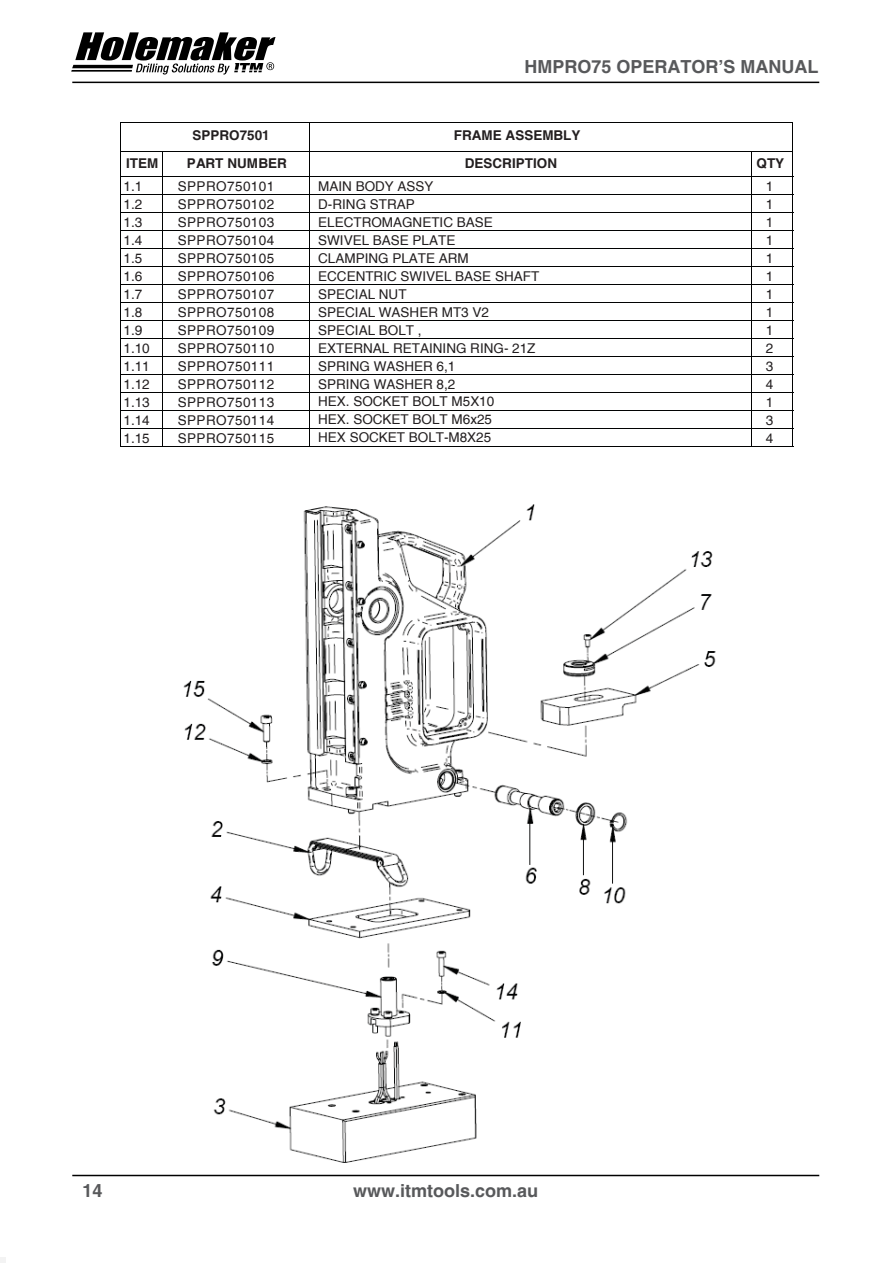
<style>
.page{position:relative;width:893px;height:1263px;background:#fff}
.page>*{position:absolute;margin:0;border:0;box-sizing:border-box;transform-origin:0 0}
.t1{font:700 18px "Helvetica";color:#58595b}
.t2{font:700 18px "Helvetica";color:#58595b}
.t3{font:13.5px/18px "Helvetica";color:#231f20;text-align:justify}
.t4{font:700 13.5px "Helvetica";color:#231f20}
</style>
<div class="page">
<hr style="left:72px;top:82px;width:747px;height:1px;background:#000">
<hr style="left:72px;top:1175px;width:747px;height:1px;background:#000">
<svg style="left:71px;top:32px;width:205px;height:43px"></svg>
<svg style="left:0;top:1257px;width:6px;height:6px"></svg>
<hr style="left:120px;top:122px;width:673px;height:1px;background:#010202">
<hr style="left:120px;top:152px;width:260px;height:1px;background:#010202">
<hr style="left:380px;top:152px;width:413px;height:1px;background:#010202">
<hr style="left:309px;top:123px;width:1px;height:54px;background:#010202">
<hr style="left:120px;top:177px;width:631px;height:1px;background:#010202">
<hr style="left:751px;top:177px;width:42px;height:1px;background:#010202">
<hr style="left:120px;top:194px;width:631px;height:1px;background:#010202">
<hr style="left:751px;top:194px;width:42px;height:1px;background:#010202">
<hr style="left:120px;top:213px;width:631px;height:1px;background:#010202">
<hr style="left:751px;top:213px;width:42px;height:1px;background:#010202">
<hr style="left:120px;top:230px;width:631px;height:1px;background:#010202">
<hr style="left:751px;top:230px;width:42px;height:1px;background:#010202">
<hr style="left:120px;top:248px;width:631px;height:1px;background:#010202">
<hr style="left:751px;top:248px;width:42px;height:1px;background:#010202">
<hr style="left:120px;top:266px;width:631px;height:1px;background:#010202">
<hr style="left:751px;top:266px;width:42px;height:1px;background:#010202">
<hr style="left:120px;top:284px;width:631px;height:1px;background:#010202">
<hr style="left:751px;top:284px;width:42px;height:1px;background:#010202">
<hr style="left:120px;top:302px;width:631px;height:1px;background:#010202">
<hr style="left:751px;top:302px;width:42px;height:1px;background:#010202">
<hr style="left:120px;top:320px;width:631px;height:1px;background:#010202">
<hr style="left:751px;top:320px;width:42px;height:1px;background:#010202">
<hr style="left:120px;top:338px;width:631px;height:1px;background:#010202">
<hr style="left:751px;top:338px;width:42px;height:1px;background:#010202">
<hr style="left:120px;top:356px;width:631px;height:1px;background:#010202">
<hr style="left:751px;top:356px;width:42px;height:1px;background:#010202">
<hr style="left:120px;top:374px;width:631px;height:1px;background:#010202">
<hr style="left:751px;top:374px;width:42px;height:1px;background:#010202">
<hr style="left:120px;top:392px;width:631px;height:1px;background:#010202">
<hr style="left:751px;top:392px;width:42px;height:1px;background:#010202">
<hr style="left:120px;top:410px;width:631px;height:1px;background:#010202">
<hr style="left:751px;top:410px;width:42px;height:1px;background:#010202">
<hr style="left:120px;top:428px;width:631px;height:1px;background:#010202">
<hr style="left:751px;top:428px;width:42px;height:1px;background:#010202">
<svg style="left:120px;top:123px;width:1px;height:323px"></svg>
<svg style="left:162px;top:153px;width:1px;height:293px"></svg>
<svg style="left:309px;top:178px;width:1px;height:268px"></svg>
<svg style="left:751px;top:153px;width:1px;height:293px"></svg>
<svg style="left:793px;top:176px;width:1px;height:253px"></svg>
<hr style="left:120px;top:446px;width:631px;height:1px;background:#010202">
<hr style="left:751px;top:446px;width:42px;height:1px;background:#010202">
<img style="left:183px;top:504px;width:533px;height:659px">
<h1 class="t1" style="left:524px;top:55px;width:296px">HMPRO75 OPERATOR’S MANUAL</h1>
<p class="t4" style="left:193px;top:127px;width:79px">SPPRO7501</p>
<p class="t4" style="left:454px;top:127px;width:128px">FRAME ASSEMBLY</p>
<p class="t4" style="left:126px;top:155px;width:34px">ITEM</p>
<p class="t4" style="left:187px;top:155px;width:102px">PART NUMBER</p>
<p class="t4" style="left:465px;top:155px;width:94px">DESCRIPTION</p>
<p class="t4" style="left:757px;top:155px;width:29px">QTY</p>
<p class="t3" style="left:178px;top:177px;width:98px">SPPRO750101<br>SPPRO750102<br>SPPRO750103<br>SPPRO750104<br>SPPRO750105<br>SPPRO750106<br>SPPRO750107<br>SPPRO750108<br>SPPRO750109<br>SPPRO750110<br>SPPRO750111<br>SPPRO750112<br>SPPRO750113<br>SPPRO750114<br>SPPRO750115</p>
<p class="t3" style="left:318px;top:177px;width:223px;text-align:left">MAIN BODY ASSY<br>D-RING STRAP<br>ELECTROMAGNETIC BASE<br>SWIVEL BASE PLATE<br>CLAMPING PLATE ARM<br>ECCENTRIC SWIVEL BASE SHAFT<br>SPECIAL NUT<br>SPECIAL WASHER MT3 V2<br>SPECIAL BOLT ,<br>EXTERNAL RETAINING RING- 21Z<br>SPRING WASHER 6,1<br>SPRING WASHER 8,2<br>HEX. SOCKET BOLT M5X10<br>HEX. SOCKET BOLT M6x25<br>HEX SOCKET BOLT-M8X25</p>
<p class="t3" style="left:124px;top:178px;width:28px;text-align:left">1.1<br>1.2<br>1.3<br>1.4<br>1.5<br>1.6<br>1.7<br>1.8<br>1.9<br>1.10<br>1.11<br>1.12<br>1.13<br>1.14<br>1.15</p>
<p class="t3" style="left:766px;top:178px;width:9px">1<br>1<br>1<br>1<br>1<br>1<br>1<br>1<br>1<br>2<br>3<br>4<br>1<br>3<br>4</p>
<h1 class="t1" style="left:82px;top:1179px;width:22px">14</h1>
<h1 class="t2" style="left:353px;top:1179px;width:187px">www.itmtools.com.au</h1>
</div>
